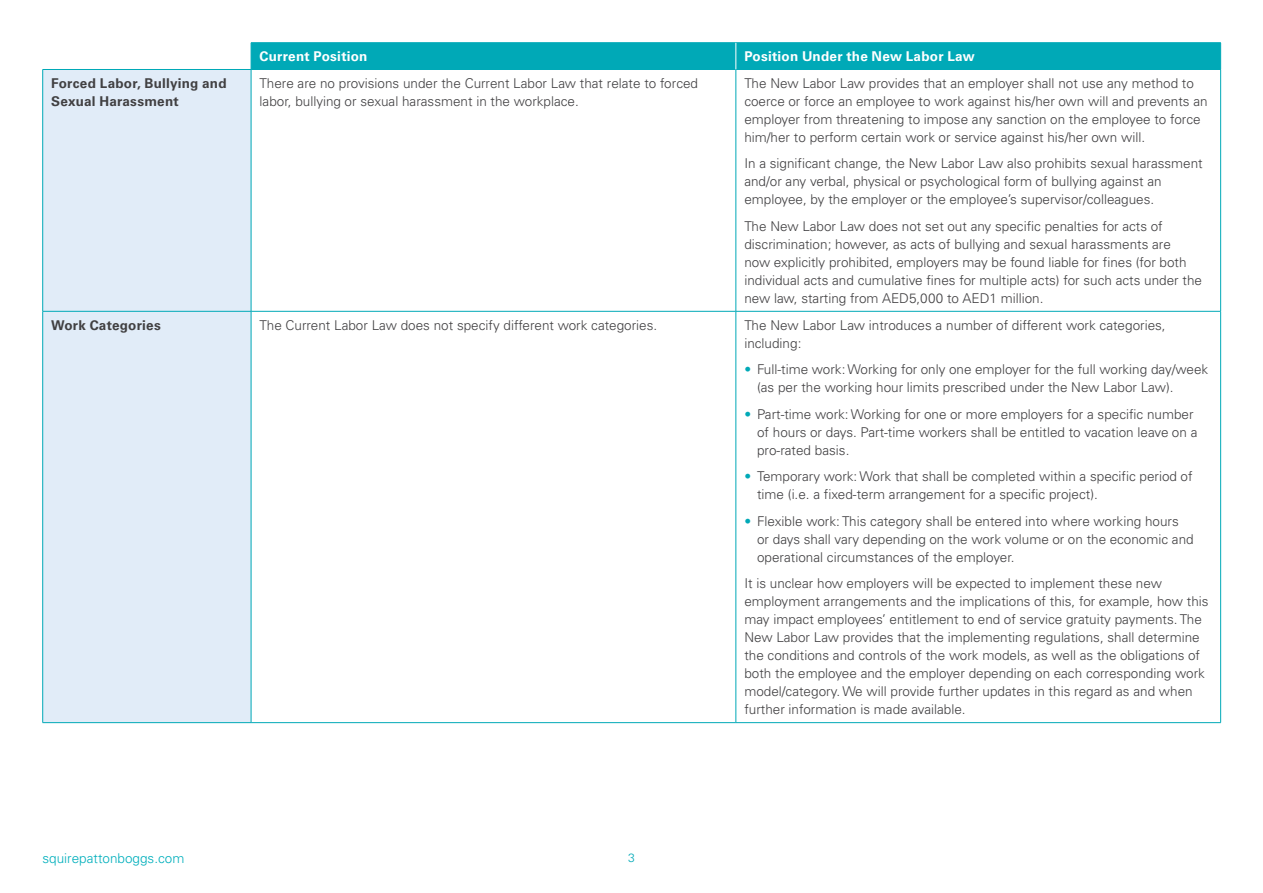
<style>
.page{position:relative;width:1263px;height:893px;background:#fff}
.page>*{position:absolute;margin:0;border:0;box-sizing:border-box;transform-origin:0 0}
.t1{font:300 13.5px/18px "Univers LTCYR 45";color:#414042}
.t2{font:700 13.5px/18px "Univers LTCYR 65";letter-spacing:.015em;color:#414042}
.t3{font:700 13.5px "Univers LTCYR 65";letter-spacing:.02em;color:#fff}
.t4{font:300 13.5px "Univers LTCYR 45";color:#00afbc}
.t5{font:300 12px "Univers LTCYR 45";color:#00a9b7}
.s1{color:#00a9b7}
</style>
<div class="page">
<div style="left:43px;top:70px;width:208px;height:652px;background:#e1ecf8"></div>
<hr style="left:251px;top:42px;width:485px;height:1px;background:#00a9b7">
<hr style="left:736px;top:42px;width:485px;height:1px;background:#00a9b7">
<hr style="left:43px;top:69px;width:208px;height:1px;background:#00a9b7">
<hr style="left:42px;top:70px;width:1px;height:241px;background:#00a9b7">
<hr style="left:251px;top:69px;width:485px;height:1px;background:#00a9b7">
<hr style="left:251px;top:70px;width:1px;height:241px;background:#00a9b7">
<hr style="left:736px;top:69px;width:485px;height:1px;background:#00a9b7">
<hr style="left:736px;top:70px;width:1px;height:241px;background:#00a9b7">
<hr style="left:1220px;top:70px;width:1px;height:241px;background:#00a9b7">
<hr style="left:43px;top:311px;width:208px;height:1px;background:#00a9b7">
<hr style="left:42px;top:311px;width:1px;height:411px;background:#00a9b7">
<hr style="left:251px;top:311px;width:485px;height:1px;background:#00a9b7">
<hr style="left:251px;top:311px;width:1px;height:411px;background:#00a9b7">
<hr style="left:736px;top:311px;width:485px;height:1px;background:#00a9b7">
<hr style="left:736px;top:311px;width:1px;height:411px;background:#00a9b7">
<hr style="left:1220px;top:311px;width:1px;height:411px;background:#00a9b7">
<hr style="left:43px;top:722px;width:208px;height:1px;background:#00a9b7">
<hr style="left:251px;top:722px;width:485px;height:1px;background:#00a9b7">
<hr style="left:736px;top:722px;width:485px;height:1px;background:#00a9b7">
<div style="left:251px;top:43px;width:970px;height:26px;background:#00a9b7"></div>
<p class="t3" style="left:260px;top:47px;width:109px">Current Position</p>
<p class="t3" style="left:744px;top:47px;width:232px">Position Under the New Labor Law</p>
<p class="t2" style="left:51px;top:73px;width:177px">Forced Labor, Bullying and<br>Sexual Harassment</p>
<p class="t1" style="left:260px;top:74px;width:440px">There are no provisions under the Current Labor Law that relate to forced labor, bullying or sexual harassment in the workplace.</p>
<p class="t1" style="left:744px;top:74px;width:465px">The New Labor Law provides that an employer shall not use any method to coerce or force an employee to work against his/her own will and prevents an employer from threatening to impose any sanction on the employee to force him/her to perform certain work or service against his/her own will.</p>
<p class="t1" style="left:744px;top:154px;width:460px">In a significant change, the New Labor Law also prohibits sexual harassment and/or any verbal, physical or psychological form of bullying against an employee, by the employer or the employee’s supervisor/colleagues.</p>
<p class="t1" style="left:744px;top:217px;width:459px">The New Labor Law does not set out any specific penalties for acts of discrimination; however, as acts of bullying and sexual harassments are<br>now explicitly prohibited, employers may be found liable for fines (for both individual acts and cumulative fines for multiple acts) for such acts under the new law, starting from AED5,000 to AED1 million.</p>
<p class="t2" style="left:51px;top:315px;width:111px">Work Categories</p>
<p class="t1" style="left:260px;top:315px;width:399px">The Current Labor Law does not specify different work categories.</p>
<p class="t1" style="left:744px;top:315px;width:423px">The New Labor Law introduces a number of different work categories, including:</p>
<p class="t1" style="left:757px;top:360px;width:453px;text-indent:-13px"><span class="s1">•</span> Full-time work: Working for only one employer for the full working day/week (as per the working hour limits prescribed under the New Labor Law).</p>
<p class="t1" style="left:757px;top:404px;width:442px;text-indent:-13px"><span class="s1">•</span> Part-time work: Working for one or more employers for a specific number of hours or days. Part-time workers shall be entitled to vacation leave on a pro-rated basis.</p>
<p class="t1" style="left:757px;top:467px;width:437px;text-indent:-13px"><span class="s1">•</span> Temporary work: Work that shall be completed within a specific period of time (i.e. a fixed-term arrangement for a specific project).</p>
<p class="t1" style="left:757px;top:511px;width:438px;text-indent:-13px"><span class="s1">•</span> Flexible work: This category shall be entered into where working hours or days shall vary depending on the work volume or on the economic and operational circumstances of the employer.</p>
<p class="t1" style="left:744px;top:574px;width:466px">It is unclear how employers will be expected to implement these new employment arrangements and the implications of this, for example, how this may impact employees’ entitlement to end of service gratuity payments. The New Labor Law provides that the implementing regulations, shall determine the conditions and controls of the work models, as well as the obligations of both the employee and the employer depending on each corresponding work model/category. We will provide further updates in this regard as and when further information is made available.</p>
<p class="t4" style="left:43px;top:850px;width:143px">squirepattonboggs.com</p>
<p class="t5" style="left:628px;top:850px;width:8px">3</p>
</div>
